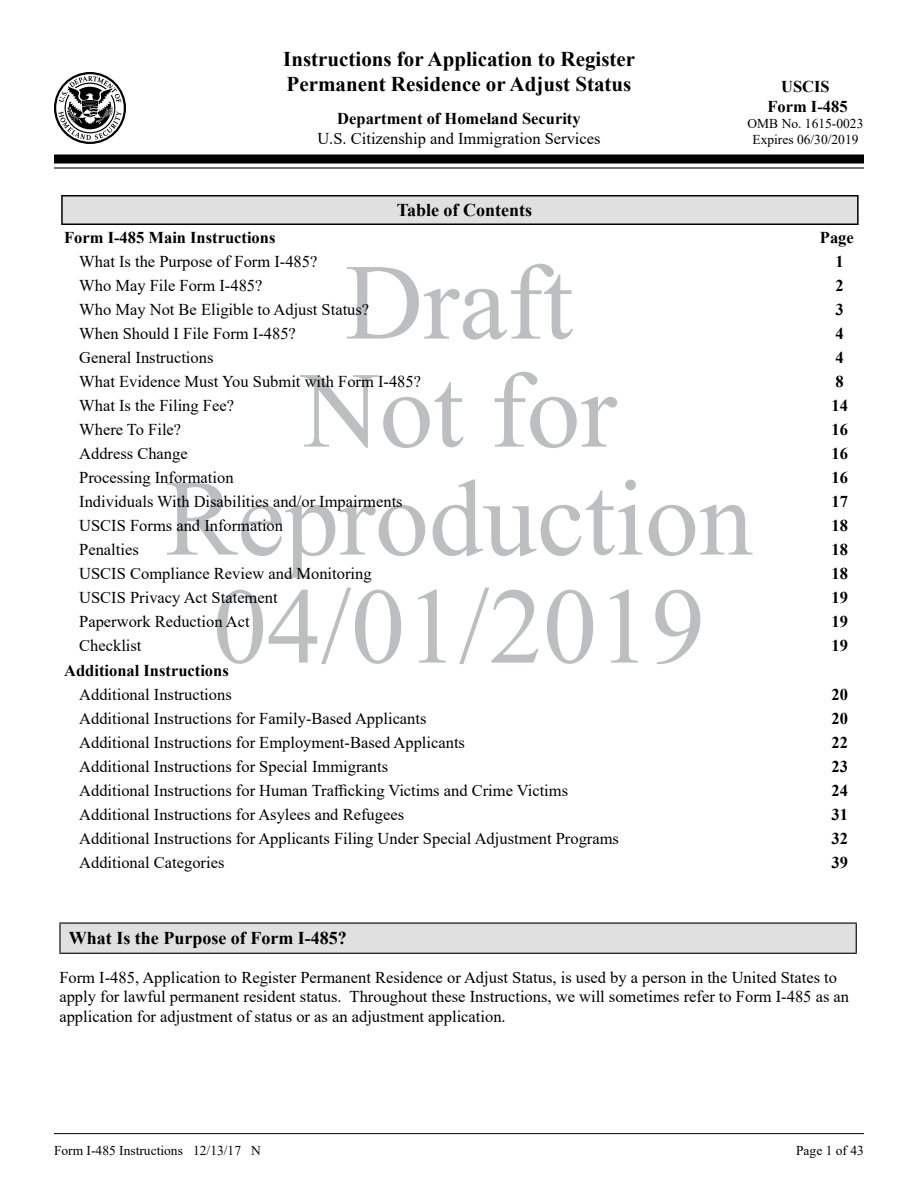
<style>
.page{position:relative;width:918px;height:1188px;background:#fff}
.page>*{position:absolute;margin:0;border:0;box-sizing:border-box;transform-origin:0 0}
.t1{font:108px/108px "Times New Roman";color:#bcbec0;text-align:center}
.t2{font:700 21px/25.2px "Times New Roman";color:#000}
.t3{font:700 18px "Times New Roman";color:#000}
.t4{font:16.5px/19.8px "Times New Roman";color:#000}
.t5{font:700 16.5px/19.8px "Times New Roman";color:#000;text-align:center}
.t6{font:13.5px/16.2px "Times New Roman";color:#000;text-align:center}
</style>
<div class="page">
<svg style="left:54px;top:72px;width:72px;height:72px"></svg>
<div style="left:54px;top:154px;width:810px;height:10px;background:#000"></div>
<hr style="left:54px;top:167px;width:810px;height:2px;background:#000">
<hr style="left:54px;top:1133px;width:810px;height:1px;background:#000">
<div style="left:60px;top:923px;width:796px;height:30px;background:#e0e0e0"></div>
<hr style="left:59px;top:922px;width:798px;height:2px;background:#000">
<hr style="left:59px;top:924px;width:2px;height:29px;background:#000">
<svg style="left:856px;top:924px;width:1px;height:29px"></svg>
<hr style="left:59px;top:953px;width:798px;height:1px;background:#000">
<div style="left:61px;top:195px;width:798px;height:30px;background:linear-gradient(to bottom,#171717,#121212)"></div>
<div style="left:63px;top:196px;width:794px;height:28px;background:#e0e0e0"></div>
<p class="t2" style="left:283px;top:45px;width:353px">Instructions for Application to Register<br>Permanent Residence or Adjust Status</p>
<p class="t5" style="left:337px;top:108px;width:245px">Department of Homeland Security</p>
<p class="t4" style="left:317px;top:128px;width:285px">U.S. Citizenship and Immigration Services</p>
<p class="t3" style="left:397px;top:197px;width:137px">Table of Contents</p>
<p class="t5" style="left:767px;top:76px;width:82px">USCIS<br>Form I-485</p>
<p class="t6" style="left:748px;top:115px;width:117px">OMB No. 1615-0023<br>Expires 06/30/2019</p>
<p class="t5" style="left:64px;top:227px;width:213px">Form I-485 Main Instructions</p>
<p class="t5" style="left:820px;top:227px;width:35px">Page</p>
<p class="t4" style="left:79px;top:251px;width:240px">What Is the Purpose of Form I-485?</p>
<p class="t5" style="left:836px;top:251px;width:10px">1</p>
<p class="t4" style="left:79px;top:275px;width:185px">Who May File Form I-485?</p>
<p class="t5" style="left:836px;top:275px;width:10px">2</p>
<p class="t4" style="left:79px;top:299px;width:292px">Who May Not Be Eligible to Adjust Status?</p>
<p class="t5" style="left:836px;top:299px;width:10px">3</p>
<p class="t4" style="left:79px;top:323px;width:218px">When Should I File Form I-485?</p>
<p class="t5" style="left:836px;top:323px;width:10px">4</p>
<p class="t4" style="left:79px;top:347px;width:136px">General Instructions</p>
<p class="t5" style="left:836px;top:347px;width:10px">4</p>
<p class="t4" style="left:79px;top:371px;width:343px">What Evidence Must You Submit with Form I-485?</p>
<p class="t5" style="left:836px;top:371px;width:10px">8</p>
<p class="t4" style="left:79px;top:395px;width:156px">What Is the Filing Fee?</p>
<p class="t5" style="left:831px;top:395px;width:18px">14</p>
<p class="t4" style="left:79px;top:419px;width:104px">Where To File?</p>
<p class="t5" style="left:831px;top:419px;width:18px">16</p>
<p class="t4" style="left:79px;top:443px;width:110px">Address Change</p>
<p class="t5" style="left:831px;top:443px;width:18px">16</p>
<p class="t4" style="left:79px;top:467px;width:156px">Processing Information</p>
<p class="t5" style="left:831px;top:467px;width:18px">16</p>
<p class="t4" style="left:79px;top:491px;width:325px">Individuals With Disabilities and/or Impairments</p>
<p class="t5" style="left:831px;top:491px;width:18px">17</p>
<p class="t4" style="left:79px;top:515px;width:205px">USCIS Forms and Information</p>
<p class="t5" style="left:831px;top:515px;width:18px">18</p>
<p class="t4" style="left:79px;top:539px;width:61px">Penalties</p>
<p class="t5" style="left:831px;top:539px;width:18px">18</p>
<p class="t4" style="left:79px;top:563px;width:294px">USCIS Compliance Review and Monitoring</p>
<p class="t5" style="left:831px;top:563px;width:18px">18</p>
<p class="t4" style="left:79px;top:587px;width:200px">USCIS Privacy Act Statement</p>
<p class="t5" style="left:831px;top:588px;width:18px">19</p>
<p class="t4" style="left:79px;top:611px;width:172px">Paperwork Reduction Act</p>
<p class="t5" style="left:831px;top:612px;width:18px">19</p>
<p class="t4" style="left:79px;top:635px;width:64px">Checklist</p>
<p class="t5" style="left:831px;top:636px;width:18px">19</p>
<p class="t5" style="left:64px;top:660px;width:166px">Additional Instructions</p>
<p class="t4" style="left:79px;top:684px;width:154px">Additional Instructions</p>
<p class="t5" style="left:831px;top:684px;width:18px">20</p>
<p class="t4" style="left:79px;top:708px;width:349px">Additional Instructions for Family-Based Applicants</p>
<p class="t5" style="left:831px;top:708px;width:18px">20</p>
<p class="t4" style="left:79px;top:732px;width:387px">Additional Instructions for Employment-Based Applicants</p>
<p class="t5" style="left:831px;top:732px;width:18px">22</p>
<p class="t4" style="left:79px;top:756px;width:310px">Additional Instructions for Special Immigrants</p>
<p class="t5" style="left:831px;top:756px;width:18px">23</p>
<p class="t4" style="left:79px;top:780px;width:490px">Additional Instructions for Human Trafficking Victims and Crime Victims</p>
<p class="t5" style="left:831px;top:780px;width:18px">24</p>
<p class="t4" style="left:79px;top:804px;width:326px">Additional Instructions for Asylees and Refugees</p>
<p class="t5" style="left:831px;top:804px;width:18px">31</p>
<p class="t4" style="left:79px;top:828px;width:541px">Additional Instructions for Applicants Filing Under Special Adjustment Programs</p>
<p class="t5" style="left:831px;top:828px;width:18px">32</p>
<p class="t4" style="left:79px;top:852px;width:147px">Additional Categories</p>
<p class="t5" style="left:831px;top:852px;width:18px">39</p>
<h1 class="t1" style="left:165px;top:245px;width:589px">Draft<br>Not for<br>Reproduction<br>04/01/2019</h1>
<p class="t3" style="left:69px;top:925px;width:279px">What Is the Purpose of Form I-485?</p>
<p class="t4" style="left:59px;top:967px;width:791px">Form I-485, Application to Register Permanent Residence or Adjust Status, is used by a person in the United States to apply for lawful permanent resident status. Throughout these Instructions, we will sometimes refer to Form I-485 as an application for adjustment of status or as an adjustment application.</p>
<p class="t6" style="left:54px;top:1142px;width:208px">Form I-485 Instructions 12/13/17 N</p>
<p class="t6" style="left:796px;top:1142px;width:69px">Page 1 of 43</p>
</div>
